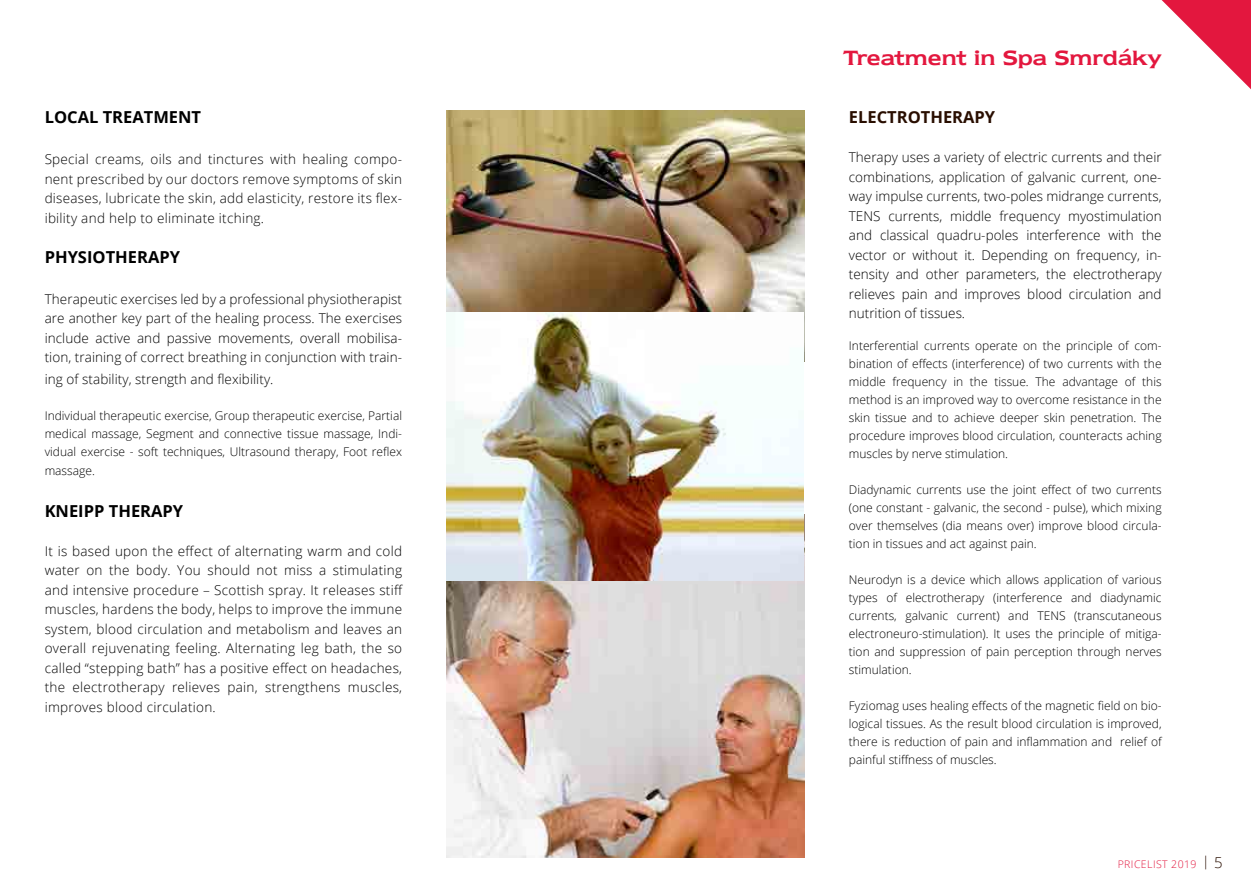
<style>
.page{position:relative;width:1251px;height:893px;background:#fff}
.page>*{position:absolute;margin:0;border:0;box-sizing:border-box;transform-origin:0 0}
.t1{font:24px "Newtext Demi";color:#e3173e}
.t2{font:700 16.5px "Open Sans";color:#000}
.t3{font:700 16.5px "Open Sans";color:#290e00}
.t4{font:300 13.5px/19.5px "Open Sans";letter-spacing:.005em;color:#000;text-align:justify}
.t5{font:300 12px/18px "Open Sans";color:#000;text-align:justify}
.t6{font:300 10.5px "Open Sans";letter-spacing:.04em;color:#e3173e}
.s1{font-size:15px;color:#290e00}
</style>
<div class="page">
<svg style="left:1161px;top:0;width:89px;height:89px"></svg>
<img style="left:446px;top:111px;width:358px;height:202px">
<img style="left:446px;top:514px;width:358px;height:344px">
<img style="left:446px;top:313px;width:357px;height:267px">
<p class="t2" style="left:45px;top:106px;width:158px">LOCAL TREATMENT</p>
<p class="t4" style="left:45px;top:149px;width:359px">Special creams, oils and tinctures with healing compo&shy;nent prescribed by our doctors remove symptoms of skin diseases, lubricate the skin, add elasticity, restore its flex&shy;ibility and help to eliminate itching.</p>
<p class="t2" style="left:45px;top:245px;width:137px">PHYSIOTHERAPY</p>
<p class="t4" style="left:45px;top:289px;width:359px">Therapeutic exercises led by a professional physiotherapist are another key part of the healing process. The exercises include active and passive movements, overall mobilisa&shy;tion, training of correct breathing in conjunction with train-</p>
<p class="t4" style="left:45px;top:369px;width:230px">ing of stability, strength and flexibility.</p>
<p class="t5" style="left:45px;top:406px;width:359px">Individual therapeutic exercise, Group therapeutic exercise, Partial medical massage, Segment and connective tissue massage, Indi&shy;vidual exercise - soft techniques, Ultrasound therapy, Foot reflex</p>
<p class="t5" style="left:45px;top:462px;width:52px">massage.</p>
<p class="t2" style="left:45px;top:499px;width:140px">KNEIPP THERAPY</p>
<p class="t4" style="left:45px;top:541px;width:359px">It is based upon the effect of alternating warm and cold water on the body. You should not miss a stimulating and intensive procedure – Scottish spray. It releases stiff muscles, hardens the body, helps to improve the immune system, blood circulation and metabolism and leaves an overall rejuvenating feeling. Alternating leg bath, the so called “stepping bath” has a positive effect on headaches, the electrotherapy relieves pain, strengthens muscles, improves blood circulation.</p>
<h1 class="t1" style="left:843px;top:44px;width:319px">Treatment in Spa Smrdáky</h1>
<p class="t3" style="left:848px;top:106px;width:148px">ELECTROTHERAPY</p>
<p class="t4" style="left:848px;top:147px;width:314px">Therapy uses a variety of electric currents and their combinations, application of galvanic current, one&shy;way impulse currents, two-poles midrange currents, TENS currents, middle frequency myostimulation and classical quadru-poles interference with the vector or without it. Depending on frequency, in&shy;tensity and other parameters, the electrotherapy relieves pain and improves blood circulation and nutrition of tissues.</p>
<p class="t5" style="left:848px;top:336px;width:314px">Interferential currents operate on the principle of com&shy;bination of effects (interference) of two currents with the middle frequency in the tissue. The advantage of this method is an improved way to overcome resistance in the skin tissue and to achieve deeper skin penetration. The procedure improves blood circulation, counteracts aching muscles by nerve stimulation.</p>
<p class="t5" style="left:848px;top:480px;width:314px">Diadynamic currents use the joint effect of two currents (one constant - galvanic, the second - pulse), which mixing over themselves (dia means over) improve blood circula&shy;tion in tissues and act against pain.</p>
<p class="t5" style="left:848px;top:570px;width:314px">Neurodyn is a device which allows application of various types of electrotherapy (interference and diadynamic currents, galvanic current) and TENS (transcutaneous electroneuro-stimulation). It uses the principle of mitiga&shy;tion and suppression of pain perception through nerves stimulation.</p>
<p class="t5" style="left:848px;top:696px;width:314px">Fyziomag uses healing effects of the magnetic field on bio&shy;logical tissues. As the result blood circulation is improved, there is reduction of pain and inflammation and relief of painful stiffness of muscles.</p>
<p class="t6" style="left:1117px;top:856px;width:106px">PRICELIST 2019 <sup>|</sup> <span class="s1">5</span></p>
</div>
